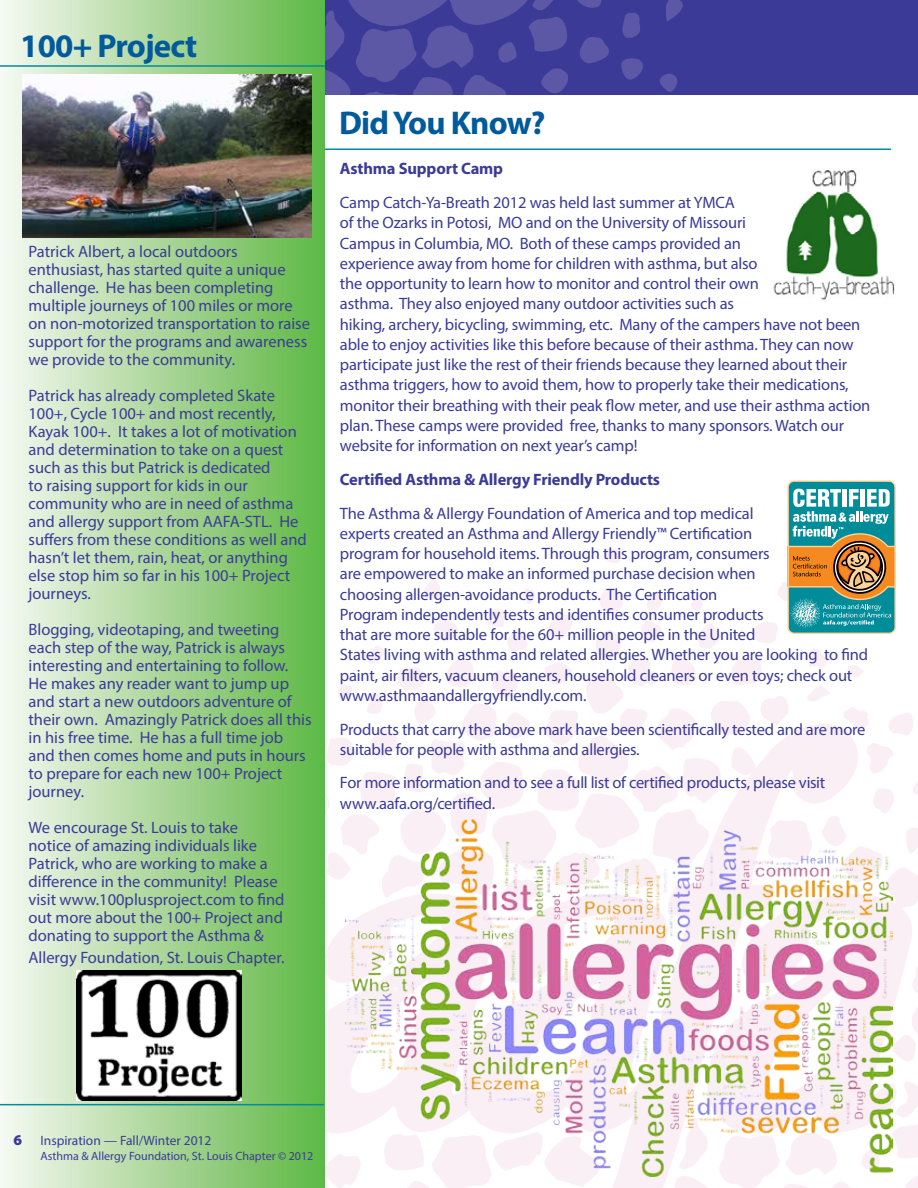
<style>
.page{position:relative;width:918px;height:1188px;background:#fff}
.page>*{position:absolute;margin:0;border:0;box-sizing:border-box;transform-origin:0 0}
.t1{font:700 33px "Myriad Pro";letter-spacing:-.025em;color:#005a9c}
.t2{font:16.5px/18px "Myriad Pro";letter-spacing:-.01em;color:#3b3b97}
.t3{font:700 16.5px "Myriad Pro";letter-spacing:-.01em;color:#3b3b97}
.t4{font:13.5px "Myriad Pro";color:#3b3b97}
.t5{font:12px "Myriad Pro";color:#3b3b97}
.s1{font-weight:900;font-size:15px}
</style>
<div class="page">
<img style="left:325px;top:549px;width:593px;height:639px">
<hr style="left:324px;top:148px;width:567px;height:2px;background:#008d9d">
<div style="left:324px;top:0;width:594px;height:94px;background:#3b3b97"></div>
<img style="left:325px;top:0;width:358px;height:94px">
<div style="left:0;top:0;width:325px;height:1188px;background:linear-gradient(to right,#f7f8f2,#5eb743)"></div>
<hr style="left:0;top:1104px;width:324px;height:1px;background:#008d9d">
<img style="left:22px;top:74px;width:290px;height:163px">
<hr style="left:0;top:65px;width:325px;height:2px;background:#008d9d">
<img style="left:76px;top:970px;width:165px;height:131px">
<img style="left:773px;top:170px;width:122px;height:130px">
<div style="left:788px;top:481px;width:107px;height:152px;background:#008c99;border-radius:6px"></div>
<div style="left:787px;top:480px;width:109px;height:154px;border:1px solid #ffd49a;border-radius:6px"></div>
<svg style="left:787px;top:489px;width:110px;height:140px"></svg>
<img style="left:345px;top:820px;width:547px;height:356px">
<h1 class="t1" style="left:20px;top:24px;width:178px">100+ Project</h1>
<p class="t2" style="left:28px;top:242px;width:283px">Patrick Albert, a local outdoors enthusiast, has started quite a unique challenge. He has been completing multiple journeys of 100 miles or more on non-motorized transportation to raise support for the programs and awareness we provide to the community.</p>
<p class="t2" style="left:28px;top:386px;width:280px">Patrick has already completed Skate 100+, Cycle 100+ and most recently, Kayak 100+. It takes a lot of motivation and determination to take on a quest such as this but Patrick is dedicated<br>to raising support for kids in our community who are in need of asthma and allergy support from AAFA-STL. He suffers from these conditions as well and hasn’t let them, rain, heat, or anything else stop him so far in his 100+ Project journeys.</p>
<p class="t2" style="left:28px;top:620px;width:285px">Blogging, videotaping, and tweeting each step of the way, Patrick is always interesting and entertaining to follow.<br>He makes any reader want to jump up and start a new outdoors adventure of their own. Amazingly Patrick does all this in his free time. He has a full time job and then comes home and puts in hours to prepare for each new 100+ Project journey.</p>
<p class="t2" style="left:28px;top:818px;width:258px">We encourage St. Louis to take notice of amazing individuals like Patrick, who are working to make a difference in the community! Please visit www.100plusproject.com to find out more about the 100+ Project and donating to support the Asthma &amp;</p>
<p class="t2" style="left:28px;top:948px;width:257px">Allergy Foundation, St. Louis Chapter.</p>
<h1 class="t1" style="left:339px;top:101px;width:208px">Did You Know?</h1>
<p class="t3" style="left:340px;top:158px;width:165px">Asthma Support Camp</p>
<p class="t2" style="left:340px;top:192px;width:532px;line-height:20.2px">Camp Catch-Ya-Breath 2012 was held last summer at YMCA<br>of the Ozarks in Potosi, MO and on the University of Missouri<br>Campus in Columbia, MO. Both of these camps provided an<br>experience away from home for children with asthma, but also<br>the opportunity to learn how to monitor and control their own<br>asthma. They also enjoyed many outdoor activities such as<br>hiking, archery, bicycling, swimming, etc. Many of the campers have not been able to enjoy activities like this before because of their asthma. They can now participate just like the rest of their friends because they learned about their asthma triggers, how to avoid them, how to properly take their medications, monitor their breathing with their peak flow meter, and use their asthma action plan. These camps were provided free, thanks to many sponsors. Watch our website for information on next year’s camp!</p>
<p class="t3" style="left:340px;top:468px;width:322px">Certified Asthma &amp; Allergy Friendly Products</p>
<p class="t2" style="left:340px;top:503px;width:530px;line-height:20.2px">The Asthma &amp; Allergy Foundation of America and top medical<br>experts created an Asthma and Allergy Friendly™ Certification<br>program for household items. Through this program, consumers<br>are empowered to make an informed purchase decision when<br>choosing allergen-avoidance products. The Certification<br>Program independently tests and identifies consumer products<br>that are more suitable for the 60+ million people in the United<br>States living with asthma and related allergies. Whether you are looking to find paint, air filters, vacuum cleaners, household cleaners or even toys; check out www.asthmaandallergyfriendly.com.</p>
<p class="t2" style="left:340px;top:719px;width:527px;line-height:20.2px">Products that carry the above mark have been scientifically tested and are more suitable for people with asthma and allergies.</p>
<p class="t2" style="left:340px;top:773px;width:487px;line-height:20.2px">For more information and to see a full list of certified products, please visit www.aafa.org/certified.</p>
<p class="t4" style="left:14px;top:1132px;width:200px"><span class="s1">6</span> Inspiration — Fall/Winter 2012</p>
<p class="t5" style="left:40px;top:1148px;width:274px">Asthma &amp; Allergy Foundation, St. Louis Chapter © 2012</p>
</div>
